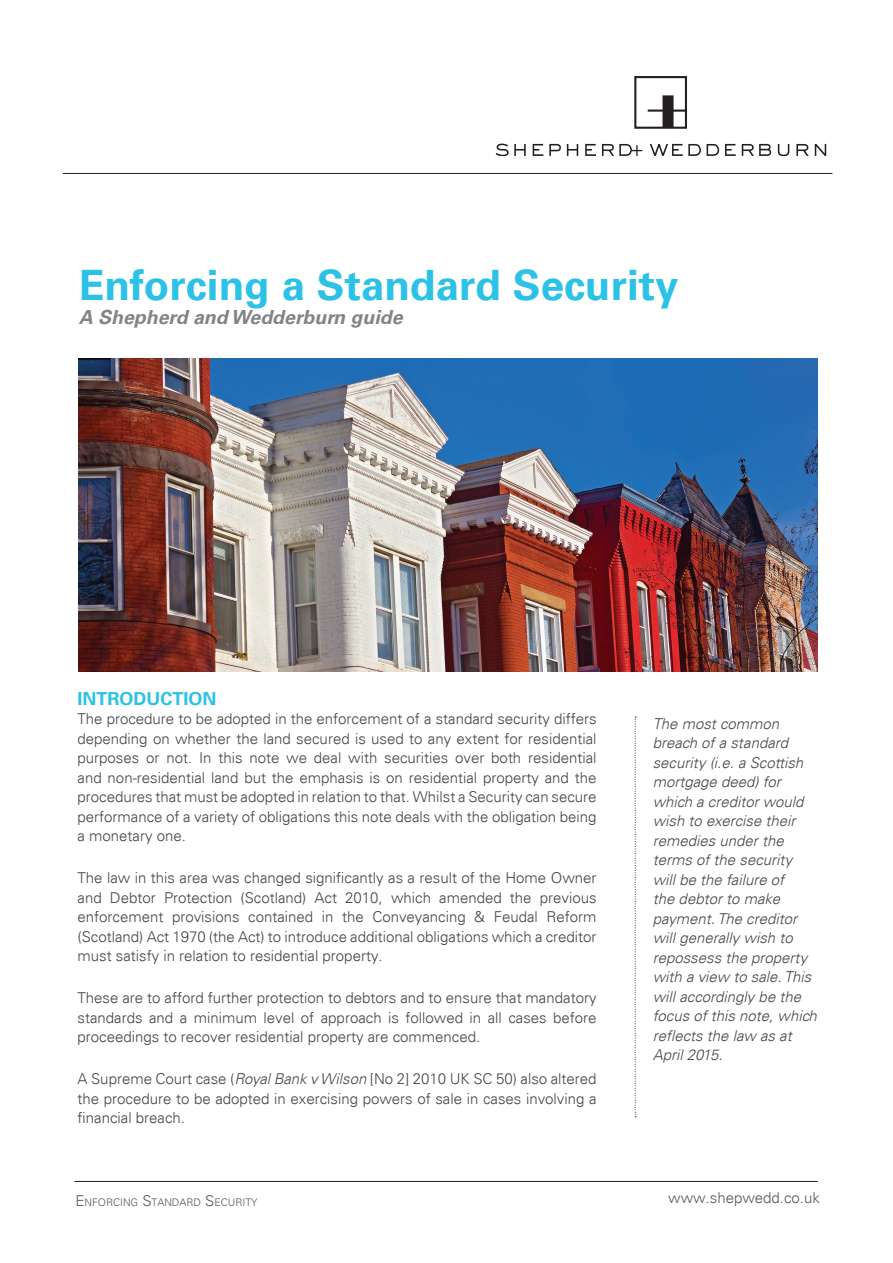
<style>
.page{position:relative;width:893px;height:1263px;background:#fff}
.page>*{position:absolute;margin:0;border:0;box-sizing:border-box;transform-origin:0 0}
.t1{font:700 42px "Univers";color:#2cc2e7}
.t2{font:italic 700 19.5px "Univers 65";color:#828487}
.t3{font:700 18px "Univers";color:#2cc2e7}
.t4{font:300 15px/19.5px "Univers";color:#454647;text-align:justify}
.t5{font:italic 300 15px/19.5px "Univers 45";color:#454647}
.t6{font:300 15px "Univers";color:#57585a}
.t7{font:300 10.5px "Univers";color:#57585a}
.s1{font-family:"Univers 45";font-style:italic}
.s2{font-size:15px}
</style>
<div class="page">
<svg style="left:634px;top:76px;width:53px;height:53px"></svg>
<svg style="left:496px;top:144px;width:30px;height:12px"></svg>
<svg style="left:533px;top:144px;width:10px;height:12px"></svg>
<svg style="left:549px;top:144px;width:12px;height:12px"></svg>
<svg style="left:567px;top:144px;width:11px;height:12px"></svg>
<svg style="left:585px;top:144px;width:11px;height:12px"></svg>
<svg style="left:602px;top:144px;width:40px;height:12px"></svg>
<svg style="left:650px;top:144px;width:51px;height:12px"></svg>
<svg style="left:707px;top:144px;width:12px;height:12px"></svg>
<svg style="left:725px;top:144px;width:11px;height:12px"></svg>
<svg style="left:742px;top:144px;width:29px;height:12px"></svg>
<svg style="left:778px;top:144px;width:11px;height:12px"></svg>
<svg style="left:796px;top:144px;width:13px;height:12px"></svg>
<svg style="left:815px;top:144px;width:11px;height:12px"></svg>
<hr style="left:63px;top:173px;width:769px;height:1px;background:#231f20">
<hr style="left:74px;top:1181px;width:744px;height:1px;background:#231f20">
<svg style="left:635px;top:717px;width:1px;height:400px"></svg>
<img style="left:79px;top:358px;width:738px;height:314px">
<h1 class="t1" style="left:79px;top:260px;width:601px">Enforcing a Standard Security</h1>
<h2 class="t2" style="left:79px;top:306px;width:325px">A Shepherd and Wedderburn guide</h2>
<p class="t3" style="left:78px;top:688px;width:141px">INTRODUCTION</p>
<p class="t4" style="left:78px;top:709px;width:520px">The procedure to be adopted in the enforcement of a standard security differs depending on whether the land secured is used to any extent for residential purposes or not. In this note we deal with securities over both residential and non-residential land but the emphasis is on residential property and the procedures that must be adopted in relation to that. Whilst a Security can secure performance of a variety of obligations this note deals with the obligation being a monetary one.</p>
<p class="t4" style="left:78px;top:868px;width:520px">The law in this area was changed significantly as a result of the Home Owner and Debtor Protection (Scotland) Act 2010, which amended the previous enforcement provisions contained in the Conveyancing &amp; Feudal Reform (Scotland) Act 1970 (the Act) to introduce additional obligations which a creditor must satisfy in relation to residential property.</p>
<p class="t4" style="left:78px;top:988px;width:520px">These are to afford further protection to debtors and to ensure that mandatory standards and a minimum level of approach is followed in all cases before proceedings to recover residential property are commenced.</p>
<p class="t4" style="left:78px;top:1069px;width:520px">A Supreme Court case (<span class="s1">Royal Bank v Wilson</span> [No 2] 2010 UK SC 50) also altered the procedure to be adopted in exercising powers of sale in cases involving a financial breach.</p>
<p class="t7" style="left:75px;top:1196px;width:184px"><span class="s2">E</span>NFORCING <span class="s2">S</span>TANDARD <span class="s2">S</span>ECURITY</p>
<p class="t5" style="left:653px;top:713px;width:165px">The most common breach of a standard security (i.e. a Scottish mortgage deed) for which a creditor would wish to exercise their remedies under the terms of the security will be the failure of<br>the debtor to make payment. The creditor will generally wish to repossess the property with a view to sale. This will accordingly be the focus of this note, which reflects the law as at<br>April 2015.</p>
<p class="t6" style="left:668px;top:1188px;width:153px">www.shepwedd.co.uk</p>
</div>
